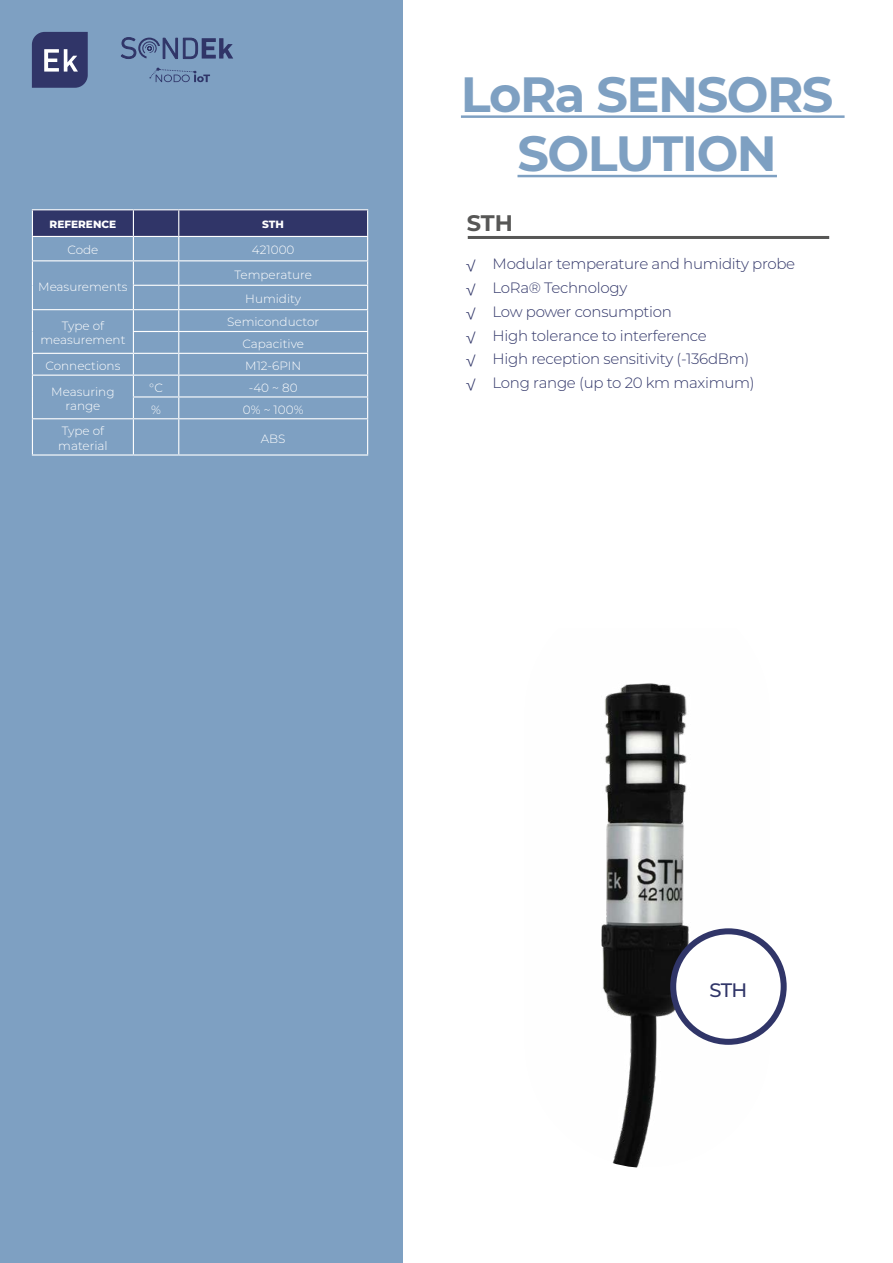
<style>
.page{position:relative;width:893px;height:1263px;background:#fff}
.page>*{position:absolute;margin:0;border:0;box-sizing:border-box;transform-origin:0 0}
.t1{font:700 49.5px/59.4px "Montserrat";letter-spacing:-.03em;color:#7ea0c2;text-align:center}
.t2{font:700 22.5px "Montserrat";color:#575756}
.t3{font:500 19.5px "Montserrat";color:#303568}
.t4{font:300 15px/23.7px "Montserrat";letter-spacing:-.02em;color:#303568}
.t5{font:300 12px/14.4px "Montserrat";color:#fff;text-align:center}
.t6{font:800 10.5px "Montserrat";color:#fff}
.s1{font-weight:400;font-size:12.75px}
</style>
<div class="page">
<div style="left:0;top:0;width:402px;height:1263px;background:#7ea0c2"></div>
<hr style="left:468px;top:236px;width:361px;height:3px;background:#575756">
<svg style="left:32px;top:32px;width:56px;height:56px;background:#494e7b"></svg>
<svg style="left:121px;top:37px;width:112px;height:22px"></svg>
<svg style="left:149px;top:68px;width:61px;height:14px"></svg>
<img style="left:601px;top:683px;width:169px;height:485px">
<div style="left:673px;top:931px;width:111px;height:111px;background:#fff;border-radius:50%"></div>
<div style="left:670px;top:928px;width:117px;height:117px;border:6px solid #303568;border-radius:50%"></div>
<div style="left:32px;top:210px;width:101px;height:26px;background:#303568"></div>
<hr style="left:32px;top:209px;width:101px;height:1px;background:#fff">
<hr style="left:133px;top:209px;width:46px;height:1px;background:#fff">
<hr style="left:179px;top:209px;width:189px;height:1px;background:#fff">
<hr style="left:32px;top:236px;width:101px;height:1px;background:#fff">
<hr style="left:32px;top:260px;width:101px;height:1px;background:#fff">
<hr style="left:32px;top:309px;width:101px;height:1px;background:#fff">
<hr style="left:32px;top:353px;width:101px;height:1px;background:#fff">
<hr style="left:32px;top:375px;width:101px;height:1px;background:#fff">
<svg style="left:32px;top:210px;width:1px;height:208px"></svg>
<svg style="left:133px;top:210px;width:235px;height:208px"></svg>
<hr style="left:32px;top:418px;width:101px;height:1px;background:#fff">
<hr style="left:32px;top:419px;width:1px;height:35px;background:#fff">
<hr style="left:133px;top:418px;width:46px;height:1px;background:#fff">
<hr style="left:133px;top:419px;width:1px;height:35px;background:#fff">
<hr style="left:179px;top:418px;width:189px;height:1px;background:#fff">
<hr style="left:178px;top:419px;width:1px;height:35px;background:#fff">
<hr style="left:367px;top:419px;width:1px;height:35px;background:#fff">
<hr style="left:32px;top:454px;width:101px;height:2px;background:#fff">
<hr style="left:133px;top:454px;width:46px;height:2px;background:#fff">
<hr style="left:179px;top:454px;width:189px;height:2px;background:#fff">
<hr style="left:461px;top:115px;width:384px;height:3px;background:#7ea0c2">
<hr style="left:517px;top:175px;width:260px;height:2px;background:#7ea0c2">
<p class="t6" style="left:50px;top:217px;width:68px">REFERENCE</p>
<p class="t6" style="left:262px;top:217px;width:23px">STH</p>
<p class="t5" style="left:67px;top:243px;width:33px">Code</p>
<p class="t5" style="left:252px;top:243px;width:44px">421000</p>
<p class="t5" style="left:38px;top:279px;width:91px">Measurements</p>
<p class="t5" style="left:234px;top:262px;width:79px;line-height:24.5px">Temperature<br>Humidity</p>
<p class="t5" style="left:40px;top:318px;width:87px">Type of measurement</p>
<p class="t5" style="left:227px;top:311px;width:94px;line-height:21.8px">Semiconductor<br>Capacitive</p>
<p class="t5" style="left:45px;top:358px;width:76px">Connections</p>
<p class="t5" style="left:245px;top:358px;width:58px">M12-6PIN</p>
<p class="t5" style="left:51px;top:384px;width:65px">Measuring range</p>
<p class="t5" style="left:149px;top:380px;width:15px">°C</p>
<p class="t5" style="left:249px;top:380px;width:50px">-40 ~ 80</p>
<p class="t5" style="left:151px;top:402px;width:11px">%</p>
<p class="t5" style="left:243px;top:402px;width:62px">0% ~ 100%</p>
<p class="t5" style="left:58px;top:424px;width:51px;text-align:left">Type of material</p>
<p class="t5" style="left:261px;top:431px;width:26px">ABS</p>
<h1 class="t1" style="left:461px;top:62px;width:374px">LoRa SENSORS<br>SOLUTION</h1>
<h2 class="t2" style="left:467px;top:207px;width:48px">STH</h2>
<p class="t4" style="left:466px;top:252px;width:331px"><span class="s1">√</span> Modular temperature and humidity probe <span class="s1">√</span> LoRa® Technology<br><span class="s1">√</span> Low power consumption<br><span class="s1">√</span> High tolerance to interference<br><span class="s1">√</span> High reception sensitivity (-136dBm)<br><span class="s1">√</span> Long range (up to 20 km maximum)</p>
<h3 class="t3" style="left:710px;top:976px;width:39px">STH</h3>
</div>
